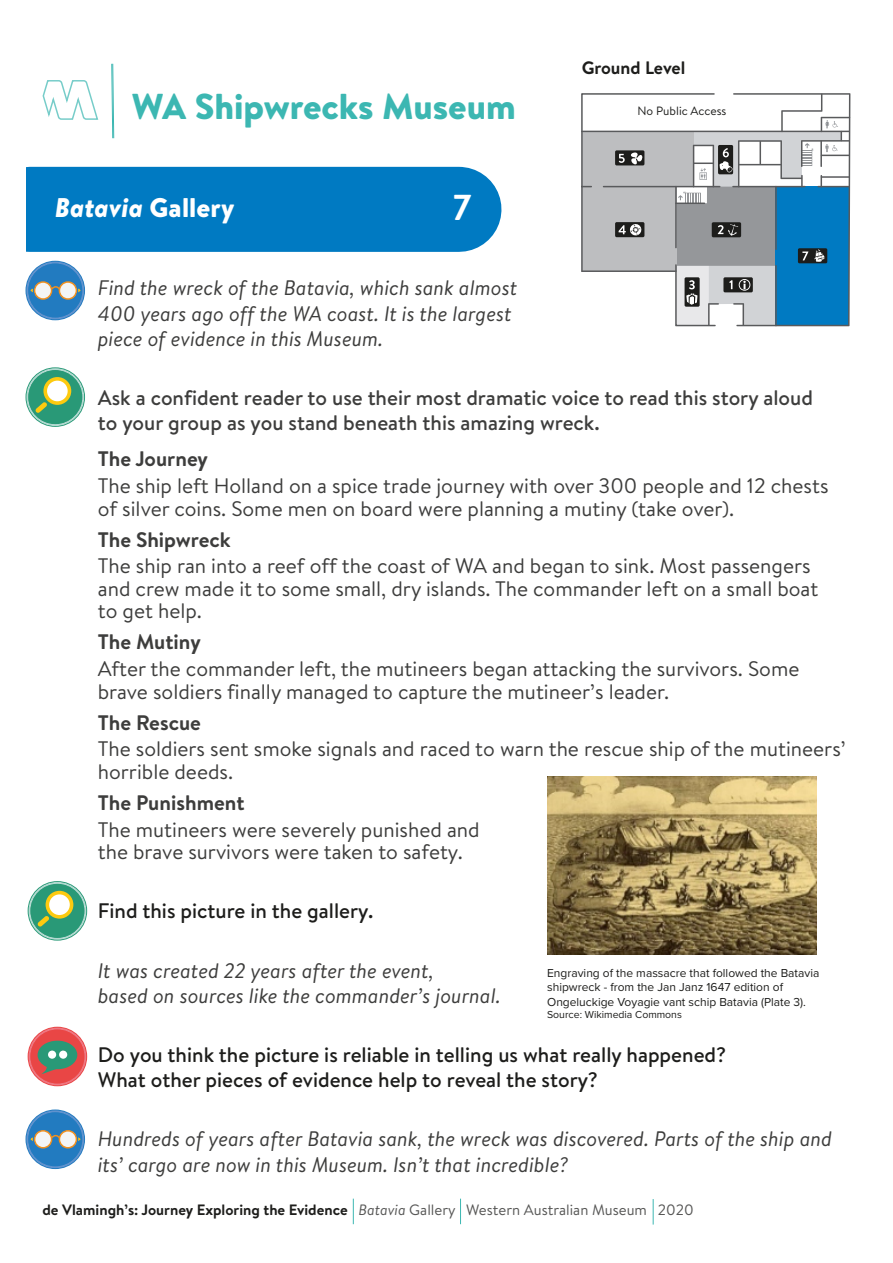
<style>
.page{position:relative;width:893px;height:1263px;background:#fff}
.page>*{position:absolute;margin:0;border:0;box-sizing:border-box;transform-origin:0 0}
.t1{font:900 36px "Brandon Text";color:#3cb7b2}
.t2{font:700 36px "Brandon Text";color:#fff}
.t3{font:italic 900 27px "Brandon Text";letter-spacing:.005em;color:#fff}
.t4{font:21px/22.5px "Brandon Text";color:#3d3d3c}
.t5{font:italic 21px/25.2px "Brandon Text";color:#3d3d3c}
.t6{font:500 21px/25.2px "Brandon Text";color:#1d1d1b}
.t7{font:500 21px/25.2px "Brandon Text";color:#3d3d3c}
.t8{font:700 21px "Brandon Text";color:#3d3d3c}
.t9{font:700 18px "Brandon Text";letter-spacing:-.005em;color:#1d1d1b}
.t10{font:700 15px "Brandon Text";color:#1d1d1b}
.t11{font:12px/14.4px "Proxima Nova";color:#1d1d1b}
.t12{font:12px "Brandon Text";color:#1d1d1b}
.t13{font:10.5px "Proxima Nova";color:#1d1d1b}
.s1{font-style:normal}
.s2{font-weight:400;font-style:italic;color:#575756}
.s3{font-weight:400;color:#575756}
</style>
<div class="page">
<svg style="left:460px;top:1199px;width:1px;height:25px"></svg>
<svg style="left:653px;top:1199px;width:1px;height:25px"></svg>
<svg style="left:353px;top:1199px;width:1px;height:25px"></svg>
<div style="left:30px;top:167px;width:429px;height:85px;background:#007ac2"></div>
<svg style="left:111px;top:63px;width:3px;height:76px"></svg>
<svg style="left:42px;top:80px;width:57px;height:40px"></svg>
<img style="left:547px;top:776px;width:269px;height:179px">
<svg style="left:27px;top:368px;width:57px;height:58px"></svg>
<svg style="left:29px;top:882px;width:57px;height:58px"></svg>
<svg style="left:29px;top:1028px;width:57px;height:57px"></svg>
<svg style="left:581px;top:93px;width:269px;height:233px"></svg>
<svg style="left:25px;top:262px;width:60px;height:57px"></svg>
<svg style="left:25px;top:1110px;width:60px;height:58px"></svg>
<h1 class="t1" style="left:132px;top:81px;width:385px">WA Shipwrecks Museum</h1>
<p class="t3" style="left:55px;top:188px;width:181px">Batavia <span class="s1">Gallery</span></p>
<h1 class="t2" style="left:453px;top:183px;width:20px">7</h1>
<p class="t9" style="left:582px;top:55px;width:105px">Ground Level</p>
<p class="t12" style="left:638px;top:102px;width:90px">No Public Access</p>
<p class="t5" style="left:98px;top:275px;width:421px">Find the wreck of the Batavia, which sank almost<br>400 years ago off the WA coast. It is the largest piece of evidence in this Museum.</p>
<p class="t7" style="left:98px;top:385px;width:717px">Ask a confident reader to use their most dramatic voice to read this story aloud to your group as you stand beneath this amazing wreck.</p>
<p class="t8" style="left:98px;top:444px;width:112px">The Journey</p>
<p class="t4" style="left:98px;top:474px;width:732px">The ship left Holland on a spice trade journey with over 300 people and 12 chests of silver coins. Some men on board were planning a mutiny (take over).</p>
<p class="t8" style="left:98px;top:525px;width:134px">The Shipwreck</p>
<p class="t4" style="left:98px;top:554px;width:722px">The ship ran into a reef off the coast of WA and began to sink. Most passengers and crew made it to some small, dry islands. The commander left on a small boat to get help.</p>
<p class="t8" style="left:98px;top:627px;width:105px">The Mutiny</p>
<p class="t4" style="left:98px;top:657px;width:703px">After the commander left, the mutineers began attacking the survivors. Some brave soldiers finally managed to capture the mutineer’s leader.</p>
<p class="t8" style="left:98px;top:708px;width:105px">The Rescue</p>
<p class="t4" style="left:98px;top:737px;width:749px">The soldiers sent smoke signals and raced to warn the rescue ship of the mutineers’ horrible deeds.</p>
<p class="t8" style="left:98px;top:788px;width:148px">The Punishment</p>
<p class="t4" style="left:98px;top:817px;width:383px">The mutineers were severely punished and the brave survivors were taken to safety.</p>
<p class="t6" style="left:98px;top:898px;width:277px">Find this picture in the gallery.</p>
<p class="t5" style="left:98px;top:957px;width:404px">It was created 22 years after the event,<br>based on sources like the commander’s journal.</p>
<p class="t6" style="left:98px;top:1042px;width:630px">Do you think the picture is reliable in telling us what really happened?<br>What other pieces of evidence help to reveal the story?</p>
<p class="t5" style="left:98px;top:1126px;width:736px">Hundreds of years after Batavia sank, the wreck was discovered. Parts of the ship and its’ cargo are now in this Museum. Isn’t that incredible?</p>
<p class="t11" style="left:547px;top:965px;width:274px">Engraving of the massacre that followed the Batavia shipwreck - from the Jan Janz 1647 edition of<br>Ongeluckige Voyagie vant schip Batavia (Plate 3).</p>
<p class="t13" style="left:547px;top:1007px;width:136px">Source: Wikimedia Commons</p>
<p class="t10" style="left:43px;top:1199px;width:653px">de Vlamingh’s: Journey Exploring the Evidence <span class="s2">Batavia</span> <span class="s3">Gallery Western Australian Museum 2020</span></p>
</div>
